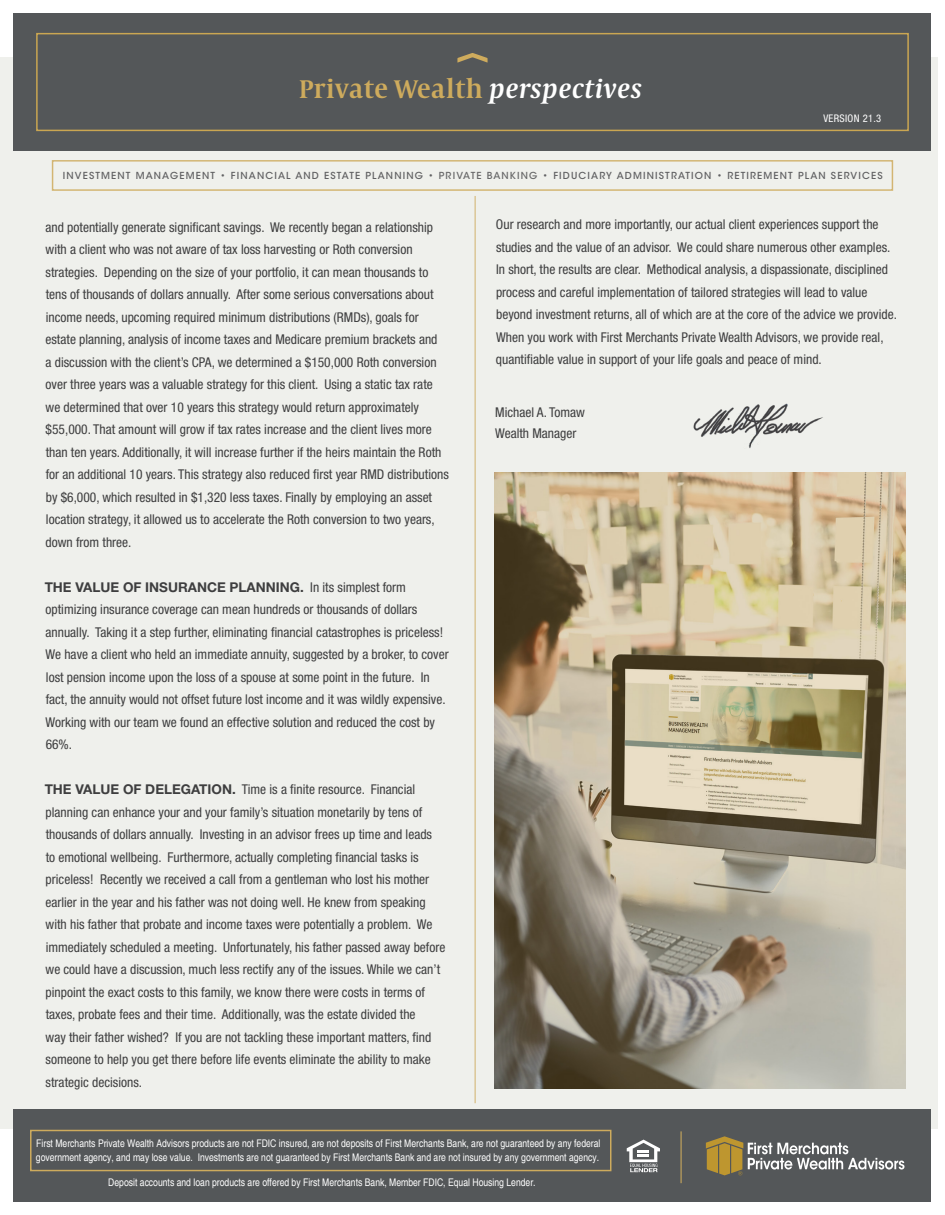
<style>
.page{position:relative;width:945px;height:1215px;background:#fff}
.page>*{position:absolute;margin:0;border:0;box-sizing:border-box;transform-origin:0 0}
.t1{font:26.25px "Capitolium Head 2 Sb";letter-spacing:.02em;color:#ceab5d}
.t2{font:condensed 13.5px/22.5px "Helvetica Neue LT Std";color:#3e3e3f}
.t3{font:condensed 10.5px/13.5px "Helvetica";color:#fff}
.t4{font:condensed 10.5px "Helvetica Neue LT Std";letter-spacing:.03em;color:#fff}
.t5{font:500 9.6px "ITC Avant Garde Std";letter-spacing:.12em;color:#616163}
.s1{font-style:italic;color:#fff}
.s2{color:#686869}
.s3{font-weight:700;font-stretch:normal}
</style>
<div class="page">
<div style="left:0;top:58px;width:938px;height:1071px;background:#eff0ec"></div>
<div style="left:14px;top:14px;width:918px;height:137px;background:#545759"></div>
<div style="left:36px;top:33px;width:873px;height:98px;border:2px solid #caa652"></div>
<svg style="left:457px;top:53px;width:31px;height:10px"></svg>
<div style="left:14px;top:1109px;width:918px;height:93px;background:#545759"></div>
<svg style="left:706px;top:1136px;width:199px;height:39px"></svg>
<hr style="left:680px;top:1131px;width:2px;height:52px;background:#ceab5d">
<svg style="left:627px;top:1140px;width:33px;height:32px"></svg>
<div style="left:30px;top:1130px;width:581px;height:41px;border:2px solid #ceab5d"></div>
<hr style="left:474px;top:196px;width:2px;height:907px;background:#ceab5d">
<div style="left:52px;top:160px;width:841px;height:31px;border:2px solid #ceab5d"></div>
<img style="left:494px;top:472px;width:411px;height:617px">
<img style="left:693px;top:403px;width:130px;height:45px">
<h1 class="t1" style="left:299px;top:68px;width:344px">Private Wealth <span class="s1">perspectives</span></h1>
<p class="t4" style="left:824px;top:112px;width:59px">VERSION 21.3</p>
<p class="t5" style="left:63px;top:170px;width:821px">INVESTMENT MANAGEMENT • FINANCIAL AND ESTATE PLANNING • <span class="s2">PRIVATE BANKING</span> • FIDUCIARY ADMINISTRATION • RETIREMENT PLAN SERVICES</p>
<p class="t2" style="left:45px;top:215px;width:405px">and potentially generate significant savings. We recently began a relationship with a client who was not aware of tax loss harvesting or Roth conversion strategies. Depending on the size of your portfolio, it can mean thousands to tens of thousands of dollars annually. After some serious conversations about income needs, upcoming required minimum distributions (RMDs), goals for estate planning, analysis of income taxes and Medicare premium brackets and<br>a discussion with the client’s CPA, we determined a $150,000 Roth conversion over three years was a valuable strategy for this client. Using a static tax rate we determined that over 10 years this strategy would return approximately $55,000. That amount will grow if tax rates increase and the client lives more than ten years. Additionally, it will increase further if the heirs maintain the Roth for an additional 10 years. This strategy also reduced first year RMD distributions by $6,000, which resulted in $1,320 less taxes. Finally by employing an asset location strategy, it allowed us to accelerate the Roth conversion to two years, down from three.</p>
<p class="t2" style="left:45px;top:575px;width:406px"><span class="s3">THE VALUE OF INSURANCE PLANNING.</span> In its simplest form optimizing insurance coverage can mean hundreds or thousands of dollars annually. Taking it a step further, eliminating financial catastrophes is priceless!<br>We have a client who held an immediate annuity, suggested by a broker, to cover lost pension income upon the loss of a spouse at some point in the future. In fact, the annuity would not offset future lost income and it was wildly expensive.<br>Working with our team we found an effective solution and reduced the cost by 66%.</p>
<p class="t2" style="left:45px;top:778px;width:402px"><span class="s3">THE VALUE OF DELEGATION.</span> Time is a finite resource. Financial planning can enhance your and your family’s situation monetarily by tens of thousands of dollars annually. Investing in an advisor frees up time and leads<br>to emotional wellbeing. Furthermore, actually completing financial tasks is priceless! Recently we received a call from a gentleman who lost his mother earlier in the year and his father was not doing well. He knew from speaking with his father that probate and income taxes were potentially a problem. We immediately scheduled a meeting. Unfortunately, his father passed away before we could have a discussion, much less rectify any of the issues. While we can’t pinpoint the exact costs to this family, we know there were costs in terms of taxes, probate fees and their time. Additionally, was the estate divided the<br>way their father wished? If you are not tackling these important matters, find someone to help you get there before life events eliminate the ability to make strategic decisions.</p>
<p class="t2" style="left:496px;top:213px;width:403px">Our research and more importantly, our actual client experiences support the studies and the value of an advisor. We could share numerous other examples.<br>In short, the results are clear. Methodical analysis, a dispassionate, disciplined process and careful implementation of tailored strategies will lead to value beyond investment returns, all of which are at the core of the advice we provide.<br>When you work with First Merchants Private Wealth Advisors, we provide real, quantifiable value in support of your life goals and peace of mind.</p>
<p class="t2" style="left:495px;top:401px;width:91px">Michael A. Tomaw</p>
<p class="t2" style="left:495px;top:422px;width:83px">Wealth Manager</p>
<p class="t3" style="left:36px;top:1137px;width:566px">First Merchants Private Wealth Advisors products are not FDIC insured, are not deposits of First Merchants Bank, are not guaranteed by any federal government agency, and may lose value. Investments are not guaranteed by First Merchants Bank and are not insured by any government agency.</p>
<p class="t3" style="left:108px;top:1176px;width:429px">Deposit accounts and loan products are offered by First Merchants Bank, Member FDIC, Equal Housing Lender.</p>
</div>
